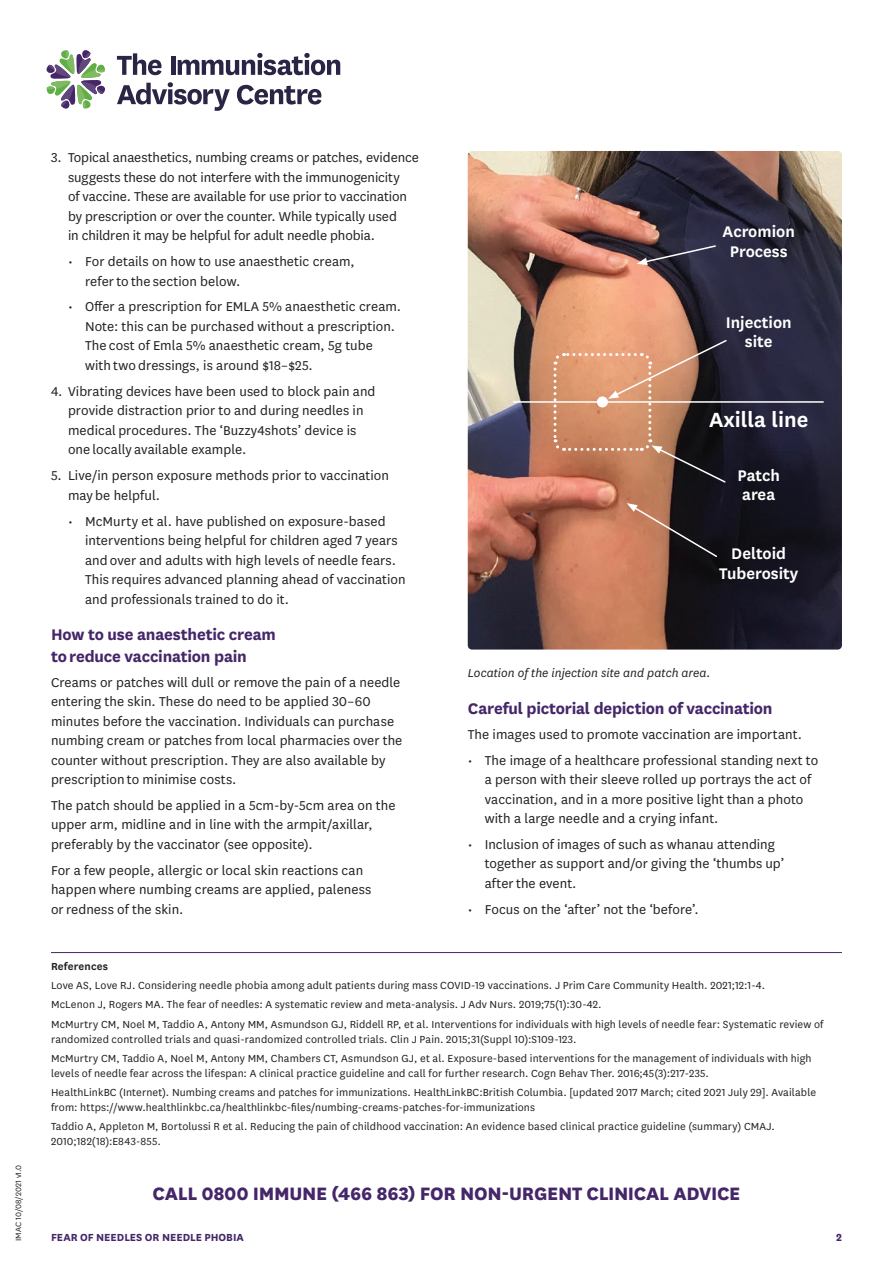
<style>
.page{position:relative;width:893px;height:1263px;background:#fff}
.page>*{position:absolute;margin:0;border:0;box-sizing:border-box;transform-origin:0 0}
.t1{font:600 24px "National";color:#fff}
.form_type2{font:800 21px "National";letter-spacing:-.015em;color:#452769}
.LC_sub{font:700 18px/21.6px "National";letter-spacing:-.015em;color:#452769}
.t2{font:600 18px/19.5px "National";color:#fff;text-align:center}
.C-19_admin_text{font:15px/19.5px "National";letter-spacing:.005em;color:#231f20}
.C-19_admin_text-2{font:italic 13.5px "National";letter-spacing:.005em;color:#231f20}
.C-19_admin_text-3{font:12px/15px "National";letter-spacing:.01em;color:#231f20}
.t3{font:700 12px "National";color:#452769}
.C-19_admin_text-4{font:600 12px "National";letter-spacing:.015em;color:#231f20}
.t4{font:9px "National";color:#231f20}
</style>
<div class="page">
<img style="left:468px;top:151px;width:374px;height:498px">
<hr style="left:513px;top:401px;width:311px;height:2px;background:#fff">
<svg style="left:637px;top:244px;width:80px;height:21px;background:#3f3d4d"></svg>
<svg style="left:627px;top:503px;width:91px;height:55px;background:#6a493e"></svg>
<svg style="left:552px;top:339px;width:176px;height:145px;background:#a7765d"></svg>
<hr style="left:51px;top:952px;width:791px;height:1px;background:#452769">
<svg style="left:47px;top:50px;width:58px;height:59px"></svg>
<svg style="left:117px;top:53px;width:45px;height:22px"></svg>
<hr style="left:171px;top:56px;width:4px;height:19px;background:#2b2445">
<svg style="left:178px;top:53px;width:162px;height:22px"></svg>
<svg style="left:117px;top:82px;width:113px;height:29px"></svg>
<svg style="left:237px;top:85px;width:84px;height:20px"></svg>
<p class="t4" style="left:13px;top:1241px;width:78px;rotate:-90deg">IMAC 10/08/2021 v1.0</p>
<p class="C-19_admin_text" style="left:68px;top:147px;width:352px;text-indent:-17px">3. Topical anaesthetics, numbing creams or patches, evidence suggests these do not interfere with the immunogenicity<br>of vaccine. These are available for use prior to vaccination by prescription or over the counter. While typically used<br>in children it may be helpful for adult needle phobia.</p>
<p class="C-19_admin_text" style="left:85px;top:251px;width:271px;text-indent:-17px">• For details on how to use anaesthetic cream, refer to the section below.</p>
<p class="C-19_admin_text" style="left:85px;top:296px;width:318px;text-indent:-17px">• Offer a prescription for EMLA 5% anaesthetic cream.<br>Note: this can be purchased without a prescription.<br>The cost of Emla 5% anaesthetic cream, 5g tube with two dressings, is around $18–$25.</p>
<p class="C-19_admin_text" style="left:68px;top:381px;width:309px;text-indent:-17px">4. Vibrating devices have been used to block pain and provide distraction prior to and during needles in medical procedures. The ‘Buzzy4shots’ device is one locally available example.</p>
<p class="C-19_admin_text" style="left:68px;top:465px;width:322px;text-indent:-17px">5. Live/in person exposure methods prior to vaccination may be helpful.</p>
<p class="C-19_admin_text" style="left:85px;top:511px;width:322px;text-indent:-17px">• McMurty et al. have published on exposure-based interventions being helpful for children aged 7 years and over and adults with high levels of needle fears.<br>This requires advanced planning ahead of vaccination and professionals trained to do it.</p>
<p class="LC_sub" style="left:51px;top:622px;width:226px">How to use anaesthetic cream to reduce vaccination pain</p>
<p class="C-19_admin_text" style="left:51px;top:671px;width:353px">Creams or patches will dull or remove the pain of a needle entering the skin. These do need to be applied 30–60 minutes before the vaccination. Individuals can purchase numbing cream or patches from local pharmacies over the counter without prescription. They are also available by prescription to minimise costs.</p>
<p class="C-19_admin_text" style="left:51px;top:795px;width:346px">The patch should be applied in a 5cm-by-5cm area on the upper arm, midline and in line with the armpit/axillar, preferably by the vaccinator (see opposite).</p>
<p class="C-19_admin_text" style="left:51px;top:860px;width:322px">For a few people, allergic or local skin reactions can happen where numbing creams are applied, paleness or redness of the skin.</p>
<p class="t2" style="left:723px;top:221px;width:74px">Acromion<br>Process</p>
<p class="t2" style="left:726px;top:311px;width:67px">Injection</p>
<p class="t2" style="left:745px;top:331px;width:29px">site</p>
<p class="t1" style="left:709px;top:403px;width:101px">Axilla line</p>
<p class="t2" style="left:737px;top:464px;width:44px">Patch</p>
<p class="t2" style="left:742px;top:484px;width:35px">area</p>
<p class="t2" style="left:731px;top:543px;width:56px">Deltoid</p>
<p class="t2" style="left:719px;top:562px;width:81px">Tuberosity</p>
<p class="C-19_admin_text-2" style="left:468px;top:665px;width:244px">Location of the injection site and patch area.</p>
<p class="LC_sub" style="left:468px;top:696px;width:306px">Careful pictorial depiction of vaccination</p>
<p class="C-19_admin_text" style="left:468px;top:724px;width:336px">The images used to promote vaccination are important.</p>
<p class="C-19_admin_text" style="left:485px;top:749px;width:335px;text-indent:-17px">• The image of a healthcare professional standing next to a person with their sleeve rolled up portrays the act of vaccination, and in a more positive light than a photo with a large needle and a crying infant.</p>
<p class="C-19_admin_text" style="left:485px;top:834px;width:301px;text-indent:-17px">• Inclusion of images of such as whanau attending together as support and/or giving the ‘thumbs up’ after the event.</p>
<p class="C-19_admin_text" style="left:468px;top:899px;width:233px">• Focus on the ‘after’ not the ‘before’.</p>
<p class="C-19_admin_text-4" style="left:51px;top:958px;width:59px">References</p>
<p class="C-19_admin_text-3" style="left:51px;top:977px;width:715px">Love AS, Love RJ. Considering needle phobia among adult patients during mass COVID-19 vaccinations. J Prim Care Community Health. 2021;12:1-4.</p>
<p class="C-19_admin_text-3" style="left:51px;top:996px;width:552px">McLenon J, Rogers MA. The fear of needles: A systematic review and meta-analysis. J Adv Nurs. 2019;75(1):30-42.</p>
<p class="C-19_admin_text-3" style="left:51px;top:1016px;width:774px">McMurtry CM, Noel M, Taddio A, Antony MM, Asmundson GJ, Riddell RP, et al. Interventions for individuals with high levels of needle fear: Systematic review of randomized controlled trials and quasi-randomized controlled trials. Clin J Pain. 2015;31(Suppl 10):S109-123.</p>
<p class="C-19_admin_text-3" style="left:51px;top:1050px;width:762px">McMurtry CM, Taddio A, Noel M, Antony MM, Chambers CT, Asmundson GJ, et al. Exposure-based interventions for the management of individuals with high levels of needle fear across the lifespan: A clinical practice guideline and call for further research. Cogn Behav Ther. 2016;45(3):217-235.</p>
<p class="C-19_admin_text-3" style="left:51px;top:1084px;width:767px">HealthLinkBC (Internet). Numbing creams and patches for immunizations. HealthLinkBC:British Columbia. [updated 2017 March; cited 2021 July 29]. Available from: https://www.healthlinkbc.ca/healthlinkbc-files/numbing-creams-patches-for-immunizations</p>
<p class="C-19_admin_text-3" style="left:51px;top:1118px;width:725px">Taddio A, Appleton M, Bortolussi R et al. Reducing the pain of childhood vaccination: An evidence based clinical practice guideline (summary) CMAJ.<br>2010;182(18):E843-855.</p>
<p class="form_type2" style="left:153px;top:1178px;width:589px">CALL 0800 IMMUNE (466 863) FOR NON-URGENT CLINICAL ADVICE</p>
<p class="t3" style="left:51px;top:1229px;width:194px">FEAR OF NEEDLES OR NEEDLE PHOBIA</p>
<p class="t3" style="left:836px;top:1229px;width:7px">2</p>
</div>
